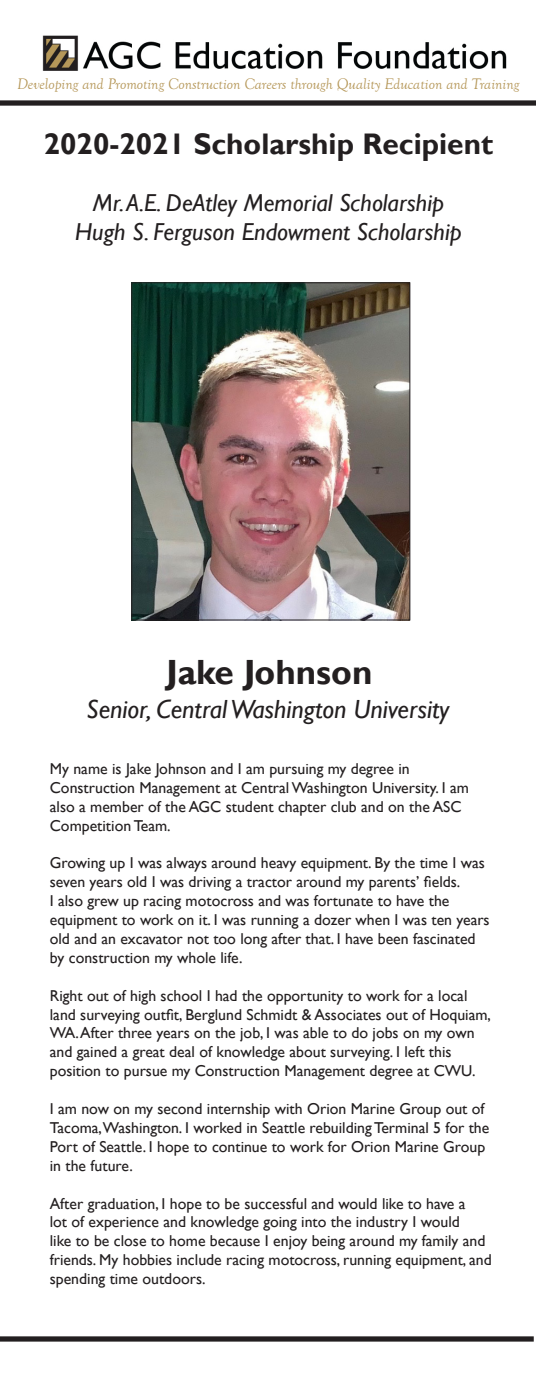
<style>
.page{position:relative;width:536px;height:1386px;background:#fff}
.page>*{position:absolute;margin:0;border:0;box-sizing:border-box;transform-origin:0 0}
.t1{font:700 35px "Gill Sans";color:#231f20}
.t2{font:700 29.75px "Gill Sans";color:#231f20}
.t3{font:italic 26.25px "Gill Sans";color:#231f20}
.t4{font:italic 24.5px "Gill Sans";color:#231f20}
.t5{font:15.75px/18.9px "Gill Sans";color:#231f20}
.t6{font:italic 15.75px "Goudy Old Style T";color:#b6985a}
</style>
<div class="page">
<img style="left:42px;top:35px;width:465px;height:36px">
<div style="left:0;top:100px;width:536px;height:6px;background:#231f20"></div>
<div style="left:0;top:1336px;width:533px;height:6px;background:#231f20"></div>
<img style="left:133px;top:284px;width:275px;height:334px">
<div style="left:131px;top:282px;width:279px;height:338px;border:1px solid #231f20"></div>
<p class="t6" style="left:17px;top:75px;width:503px">Developing and Promoting Construction Careers through Quality Education and Training</p>
<p class="t2" style="left:44px;top:126px;width:451px">2020-2021 Scholarship Recipient</p>
<p class="t4" style="left:93px;top:188px;width:353px">Mr. A.E. DeAtley Memorial Scholarship</p>
<p class="t4" style="left:75px;top:218px;width:388px">Hugh S. Ferguson Endowment Scholarship</p>
<p class="t1" style="left:166px;top:651px;width:208px">Jake Johnson</p>
<p class="t3" style="left:87px;top:694px;width:364px">Senior, Central Washington University</p>
<p class="t5" style="left:50px;top:759px;width:420px">My name is Jake Johnson and I am pursuing my degree in Construction Management at Central Washington University. I am also a member of the AGC student chapter club and on the ASC Competition Team.</p>
<p class="t5" style="left:50px;top:854px;width:441px">Growing up I was always around heavy equipment. By the time I was seven years old I was driving a tractor around my parents’ fields.<br>I also grew up racing motocross and was fortunate to have the equipment to work on it. I was running a dozer when I was ten years old and an excavator not too long after that. I have been fascinated by construction my whole life.</p>
<p class="t5" style="left:50px;top:986px;width:442px">Right out of high school I had the opportunity to work for a local land surveying outfit, Berglund Schmidt &amp; Associates out of Hoquiam, WA. After three years on the job, I was able to do jobs on my own and gained a great deal of knowledge about surveying. I left this position to pursue my Construction Management degree at CWU.</p>
<p class="t5" style="left:50px;top:1100px;width:441px">I am now on my second internship with Orion Marine Group out of Tacoma,Washington. I worked in Seattle rebuilding Terminal 5 for the Port of Seattle. I hope to continue to work for Orion Marine Group in the future.</p>
<p class="t5" style="left:50px;top:1194px;width:443px">After graduation, I hope to be successful and would like to have a<br>lot of experience and knowledge going into the industry I would<br>like to be close to home because I enjoy being around my family and friends. My hobbies include racing motocross, running equipment, and spending time outdoors.</p>
</div>
